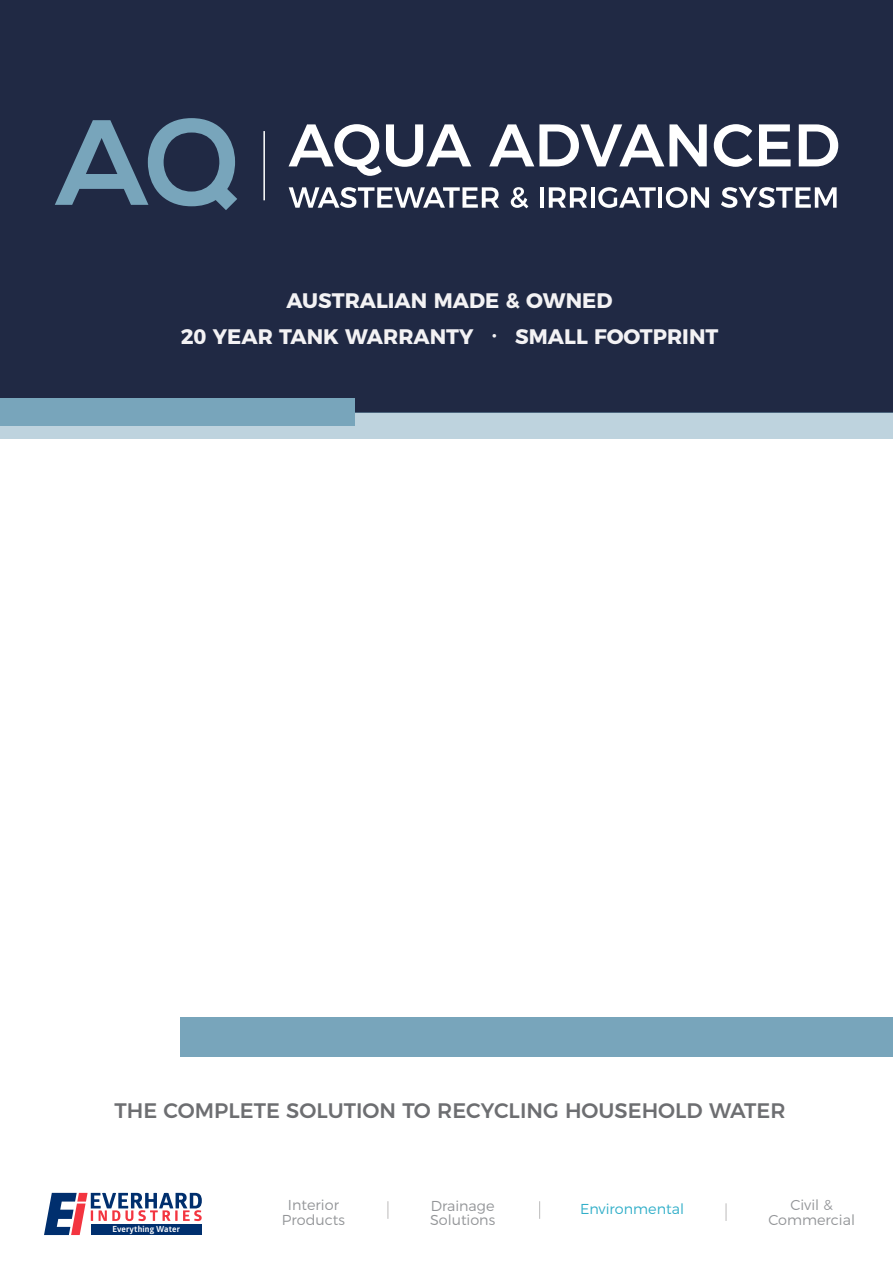
<style>
.page{position:relative;width:893px;height:1263px;background:#fff}
.page>*{position:absolute;margin:0;border:0;box-sizing:border-box;transform-origin:0 0}
.t1{font:700 21px/36px "Montserrat";color:#f3f2f4;text-align:center}
.t2{font:500 21px "Montserrat";color:#6d6e71}
.t3{font:300 14.4px/14.4px "Montserrat";color:#939598;text-align:center}
.t4{font:300 14.4px "Montserrat";color:#32afc9}
.t5{font:700 8.4px "Glober";letter-spacing:.02em;color:#fff}
</style>
<div class="page">
<div style="left:0;top:1px;width:893px;height:411px;background:#202944"></div>
<svg style="left:44px;top:1193px;width:158px;height:42px"></svg>
<svg style="left:726px;top:1203px;width:1px;height:18px"></svg>
<svg style="left:539px;top:1201px;width:1px;height:18px"></svg>
<svg style="left:388px;top:1201px;width:1px;height:18px"></svg>
<div style="left:180px;top:1017px;width:713px;height:40px;background:#78a5bb"></div>
<div style="left:0;top:412px;width:893px;height:27px;background:#bed3de"></div>
<div style="left:0;top:399px;width:354px;height:27px;background:#78a5bb"></div>
<svg style="left:289px;top:124px;width:182px;height:52px"></svg>
<svg style="left:489px;top:124px;width:218px;height:42px"></svg>
<svg style="left:714px;top:124px;width:38px;height:43px"></svg>
<svg style="left:759px;top:124px;width:32px;height:42px"></svg>
<svg style="left:799px;top:124px;width:39px;height:42px"></svg>
<svg style="left:289px;top:187px;width:210px;height:21px"></svg>
<svg style="left:511px;top:187px;width:17px;height:21px"></svg>
<hr style="left:540px;top:187px;width:4px;height:21px;background:#fff">
<svg style="left:549px;top:187px;width:38px;height:21px"></svg>
<hr style="left:591px;top:187px;width:4px;height:21px;background:#fff">
<svg style="left:598px;top:187px;width:58px;height:21px"></svg>
<hr style="left:658px;top:187px;width:4px;height:21px;background:#fff">
<svg style="left:666px;top:187px;width:43px;height:21px"></svg>
<svg style="left:721px;top:187px;width:116px;height:21px"></svg>
<hr style="left:263px;top:131px;width:2px;height:69px;background:#fff">
<svg style="left:55px;top:118px;width:182px;height:92px"></svg>
<p class="t1" style="left:181px;top:281px;width:539px">AUSTRALIAN MADE &amp; OWNED<br>20 YEAR TANK WARRANTY · SMALL FOOTPRINT</p>
<p class="t2" style="left:115px;top:1094px;width:673px">THE COMPLETE SOLUTION TO RECYCLING HOUSEHOLD WATER</p>
<p class="t5" style="left:112px;top:1223px;width:69px">Everything Water</p>
<p class="t3" style="left:282px;top:1197px;width:65px">Interior<br>Products</p>
<p class="t3" style="left:430px;top:1197px;width:67px;text-align:left">Drainage<br>Solutions</p>
<p class="t4" style="left:580px;top:1198px;width:105px">Environmental</p>
<p class="t3" style="left:768px;top:1197px;width:88px">Civil &amp;<br>Commercial</p>
</div>
